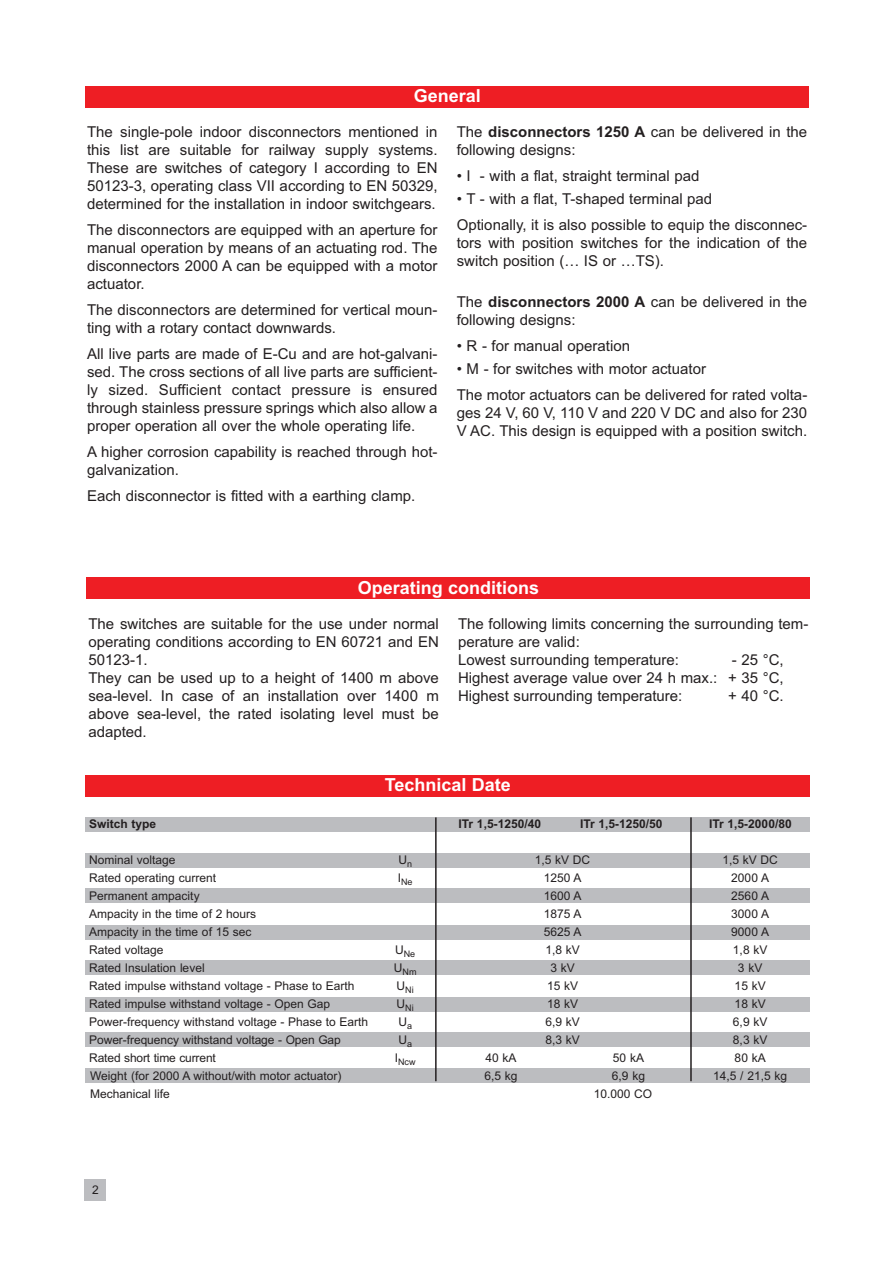
<style>
.page{position:relative;width:893px;height:1263px;background:#fff}
.page>*{position:absolute;margin:0;border:0;box-sizing:border-box;transform-origin:0 0}
.t1{font:18px "Arial Bold MS";color:#fff}
.t2{font:15px/18px "Arial MS";color:#231f20}
.t3{font:12px/18px "Arial MS";color:#231f20}
.t4{font:12px "Arial Bold MS";color:#231f20}
.t5{font:9px/18px "Arial MS";color:#231f20;text-align:center}
.s1{font-family:"Arial Bold MS"}
</style>
<div class="page">
<div style="left:85px;top:1179px;width:21px;height:21px;background:#bcbdc0"></div>
<div style="left:86px;top:86px;width:722px;height:22px;background:#ee1e24"></div>
<div style="left:87px;top:578px;width:723px;height:21px;background:#ee1e24"></div>
<div style="left:86px;top:775px;width:724px;height:21px;background:#ee1e24"></div>
<div style="left:86px;top:960px;width:724px;height:15px;background:#bcbdc0"></div>
<div style="left:86px;top:998px;width:724px;height:14px;background:#bcbdc0"></div>
<div style="left:86px;top:1032px;width:724px;height:15px;background:#bcbdc0"></div>
<div style="left:86px;top:925px;width:724px;height:14px;background:#bcbdc0"></div>
<div style="left:86px;top:1068px;width:724px;height:14px;background:#bcbdc0"></div>
<div style="left:86px;top:818px;width:724px;height:14px;background:#bcbdc0"></div>
<div style="left:86px;top:853px;width:724px;height:14px;background:#bcbdc0"></div>
<div style="left:86px;top:888px;width:724px;height:15px;background:#bcbdc0"></div>
<hr style="left:690px;top:817px;width:1px;height:264px;background:#231f20">
<hr style="left:435px;top:817px;width:1px;height:264px;background:#231f20">
<p class="t1" style="left:413px;top:90px;width:69px">General</p>
<p class="t2" style="left:87px;top:124px;width:352px;text-align:justify">The single-pole indoor disconnectors mentioned in this list are suitable for railway supply systems.<br>These are switches of category I according to EN 50123-3, operating class VII according to EN 50329, determined for the installation in indoor switchgears.</p>
<p class="t2" style="left:87px;top:222px;width:352px;text-align:justify">The disconnectors are equipped with an aperture for manual operation by means of an actuating rod. The disconnectors 2000 A can be equipped with a motor actuator.</p>
<p class="t2" style="left:87px;top:302px;width:352px">The disconnectors are determined for vertical moun&shy;ting with a rotary contact downwards.</p>
<p class="t2" style="left:87px;top:346px;width:352px;text-align:justify">All live parts are made of E-Cu and are hot-galvani&shy;sed. The cross sections of all live parts are sufficient&shy;ly sized. Sufficient contact pressure is ensured through stainless pressure springs which also allow a proper operation all over the whole operating life.</p>
<p class="t2" style="left:87px;top:444px;width:352px">A higher corrosion capability is reached through hot&shy;galvanization.</p>
<p class="t2" style="left:87px;top:488px;width:330px">Each disconnector is fitted with a earthing clamp.</p>
<p class="t2" style="left:457px;top:124px;width:352px">The <span class="s1">disconnectors 1250 A</span> can be delivered in the following designs:</p>
<p class="t2" style="left:457px;top:168px;width:244px">• I - with a flat, straight terminal pad</p>
<p class="t2" style="left:457px;top:187px;width:352px;line-height:26.1px">• T - with a flat, T-shaped terminal pad<br>Optionally, it is also possible to equip the disconnec-</p>
<p class="t2" style="left:457px;top:235px;width:352px">tors with position switches for the indication of the switch position (… IS or …TS).</p>
<p class="t2" style="left:457px;top:294px;width:352px">The <span class="s1">disconnectors 2000 A</span> can be delivered in the following designs:</p>
<p class="t2" style="left:457px;top:338px;width:175px">• R - for manual operation</p>
<p class="t2" style="left:457px;top:357px;width:352px;line-height:26.1px">• M - for switches with motor actuator<br>The motor actuators can be delivered for rated volta-</p>
<p class="t2" style="left:457px;top:405px;width:352px">ges 24 V, 60 V, 110 V and 220 V DC and also for 230<br>V AC. This design is equipped with a position switch.</p>
<p class="t1" style="left:357px;top:581px;width:183px">Operating conditions</p>
<p class="t2" style="left:88px;top:617px;width:352px">The switches are suitable for the use under normal operating conditions according to EN 60721 and EN 50123-1.<br>They can be used up to a height of 1400 m above sea-level. In case of an installation over 1400 m above sea-level, the rated isolating level must be adapted.</p>
<p class="t2" style="left:458px;top:617px;width:352px">The following limits concerning the surrounding tem&shy;perature are valid:<br>Lowest surrounding temperature:</p>
<p class="t2" style="left:458px;top:653px;width:327px;text-align:justify;text-indent:274px">- 25 °C, Highest average value over 24 h max.: + 35 °C, Highest surrounding temperature:</p>
<p class="t2" style="left:728px;top:689px;width:57px">+ 40 °C.</p>
<p class="t1" style="left:384px;top:778px;width:128px">Technical Date</p>
<p class="t4" style="left:458px;top:820px;width:84px">ITr 1,5-1250/40</p>
<p class="t4" style="left:580px;top:820px;width:84px">ITr 1,5-1250/50</p>
<p class="t4" style="left:709px;top:820px;width:84px">ITr 1,5-2000/80</p>
<p class="t4" style="left:89px;top:820px;width:69px">Switch type</p>
<p class="t3" style="left:89px;top:852px;width:280px">Nominal voltage<br>Rated operating current<br>Permanent ampacity<br>Ampacity in the time of 2 hours<br>Ampacity in the time of 15 sec<br>Rated voltage<br>Rated Insulation level<br>Rated impulse withstand voltage - Phase to Earth<br>Rated impulse withstand voltage - Open Gap<br>Power-frequency withstand voltage - Phase to Earth<br>Power-frequency withstand voltage - Open Gap<br>Rated short time current</p>
<p class="t3" style="left:398px;top:852px;width:15px">U<sub>n</sub></p>
<p class="t3" style="left:535px;top:852px;width:57px;text-align:center">1,5 kV DC<br>1250 A<br>1600 A<br>1875 A<br>5625 A<br>1,8 kV<br>3 kV<br>15 kV<br>18 kV<br>6,9 kV<br>8,3 kV</p>
<p class="t3" style="left:713px;top:852px;width:75px;text-align:center">1,5 kV DC<br>2000 A<br>2560 A<br>3000 A<br>9000 A<br>1,8 kV<br>3 kV<br>15 kV<br>18 kV<br>6,9 kV<br>8,3 kV<br>80 kA<br>14,5 / 21,5 kg</p>
<p class="t5" style="left:398px;top:874px;width:16px"><sup>I</sup>Ne</p>
<p class="t5" style="left:394px;top:946px;width:24px"><sup>U</sup>Ne<br><sup>U</sup>Nm<br><sup>U</sup>Ni<br><sup>U</sup>Ni</p>
<p class="t3" style="left:398px;top:1014px;width:15px">U<sub>a<br></sub>U<sub>a</sub></p>
<p class="t5" style="left:395px;top:1054px;width:22px"><sup>I</sup>Ncw</p>
<p class="t3" style="left:484px;top:1050px;width:35px">40 kA<br>6,5 kg</p>
<p class="t3" style="left:613px;top:1050px;width:33px">50 kA</p>
<p class="t3" style="left:90px;top:1068px;width:253px">Weight (for 2000 A without/with motor actuator)</p>
<p class="t3" style="left:612px;top:1068px;width:35px">6,9 kg</p>
<p class="t3" style="left:90px;top:1086px;width:81px">Mechanical life</p>
<p class="t3" style="left:594px;top:1086px;width:60px">10.000 CO</p>
<p class="t3" style="left:92px;top:1182px;width:8px">2</p>
</div>
